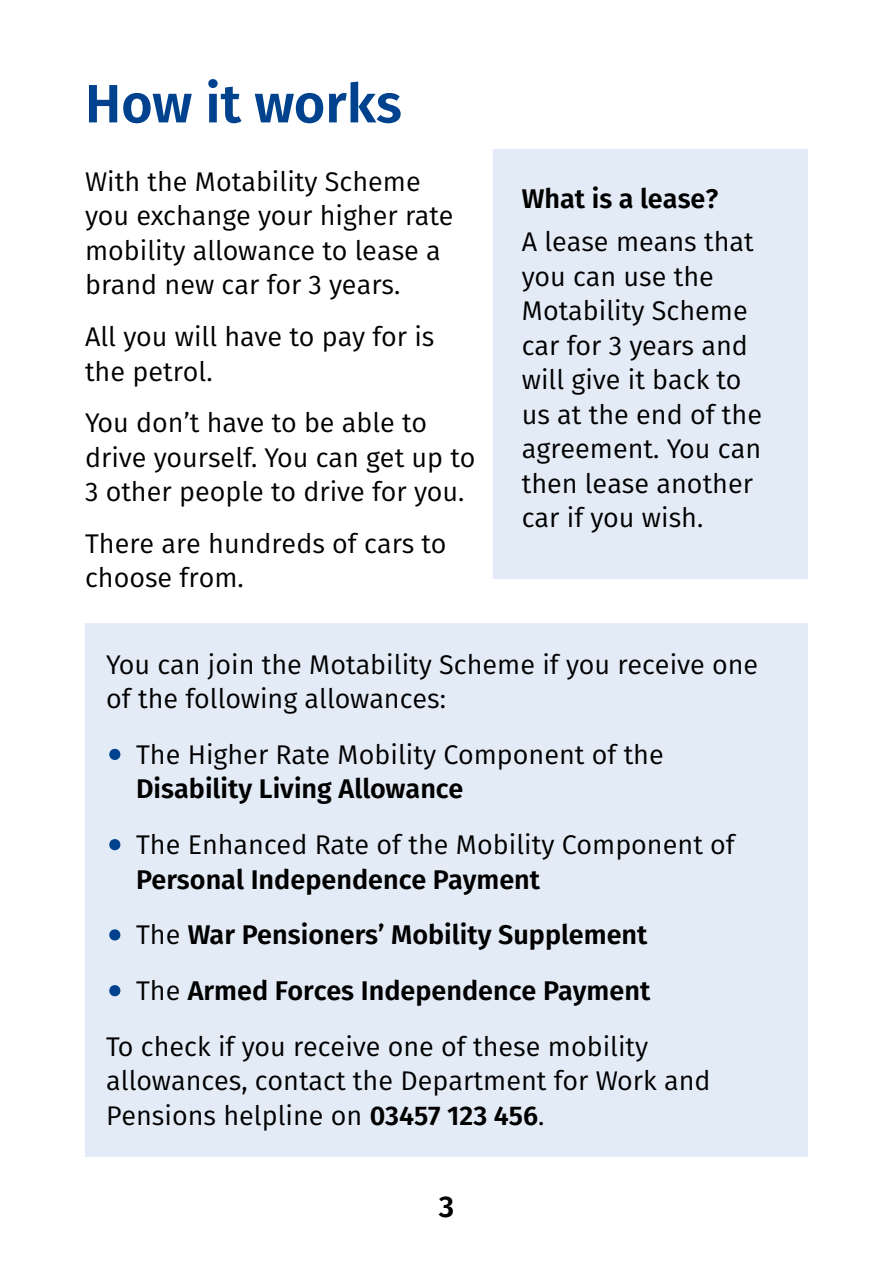
<style>
.page{position:relative;width:893px;height:1263px;background:#fff}
.page>*{position:absolute;margin:0;border:0;box-sizing:border-box;transform-origin:0 0}
.t1{font:600 54px "Fira Sans";color:#00428e}
.t2{font:600 30px "Fira Sans";color:#000}
.t3{font:27px/34.5px "Fira Sans";color:#000}
.t4{font:600 27px "Fira Sans";color:#000}
.s1{font-size:54px;color:#00428e}
.s2{font-weight:600}
.s3{font-weight:400;font-size:54px;color:#00428e}
.s4{font-weight:400}
</style>
<div class="page">
<div style="left:85px;top:623px;width:723px;height:534px;background:#e3ebf6"></div>
<div style="left:493px;top:149px;width:315px;height:429px;background:#e3ebf6"></div>
<h1 class="t1" style="left:85px;top:59px;width:318px">How it works</h1>
<p class="t3" style="left:85px;top:164px;width:370px">With the Motability Scheme you exchange your higher rate mobility allowance to lease a brand new car for 3 years.</p>
<p class="t3" style="left:85px;top:319px;width:351px">All you will have to pay for is the petrol.</p>
<p class="t3" style="left:85px;top:405px;width:392px">You don’t have to be able to drive yourself. You can get up to<br>3 other people to drive for you.</p>
<p class="t3" style="left:85px;top:525px;width:363px">There are hundreds of cars to choose from.</p>
<p class="t4" style="left:522px;top:177px;width:198px">What is a lease?</p>
<p class="t3" style="left:522px;top:224px;width:242px">A lease means that you can use the<br>Motability Scheme car for 3 years and will give it back to us at the end of the agreement. You can then lease another car if you wish.</p>
<p class="t3" style="left:106px;top:646px;width:653px">You can join the Motability Scheme if you receive one of the following allowances:</p>
<p class="t3" style="left:136px;top:737px;width:529px;text-indent:-30px"><span class="s1">•</span> The Higher Rate Mobility Component of the<br><span class="s2">Disability Living Allowance</span></p>
<p class="t3" style="left:136px;top:827px;width:600px;text-indent:-30px"><span class="s1">•</span> The Enhanced Rate of the Mobility Component of<br><span class="s2">Personal Independence Payment</span></p>
<p class="t4" style="left:106px;top:913px;width:543px"><span class="s3">•</span> <span class="s4">The</span> War Pensioners’ Mobility Supplement</p>
<p class="t3" style="left:106px;top:962px;width:545px;line-height:55.8px"><span class="s1">•</span> The <span class="s2">Armed Forces Independence Payment<br></span>To check if you receive one of these mobility</p>
<p class="t3" style="left:106px;top:1063px;width:606px">allowances, contact the Department for Work and<br>Pensions helpline on <span class="s2">03457 123 456</span>.</p>
<p class="t2" style="left:439px;top:1182px;width:17px">3</p>
</div>
